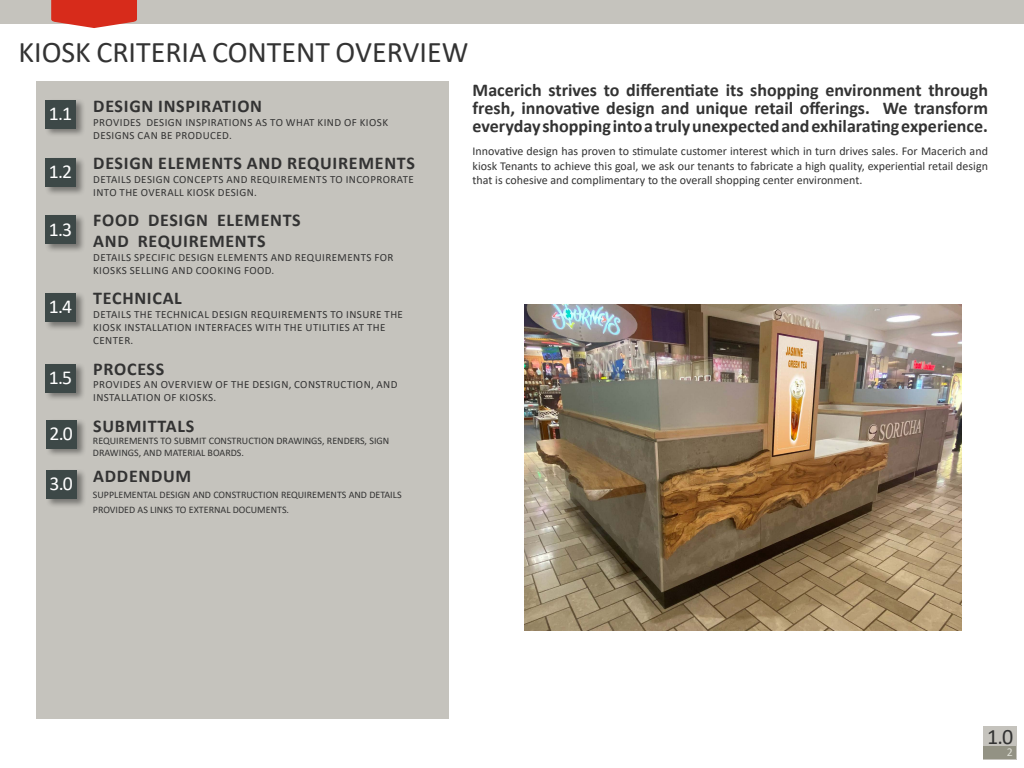
<style>
.page{position:relative;width:1024px;height:768px;background:#fff}
.page>*{position:absolute;margin:0;border:0;box-sizing:border-box;transform-origin:0 0}
.t1{font:30px "Calibri";color:#333}
.t2{font:22px "Calibri";color:#333}
.t3{font:19.7px "Calibri";color:#fff}
.t4{font:700 18px/18px "Calibri";letter-spacing:.04em;color:#333}
.t5{font:12px/14.4px "Calibri";color:#333;text-align:justify}
.t6{font:12px "Calibri";color:#deded5}
.t7{font:11px/13.2px "Calibri";letter-spacing:.04em;color:#333}
.t8{font:10px/12px "Calibri";color:#333}
</style>
<div class="page">
<div style="left:984px;top:726px;width:33px;height:33px;background:#c5c3bd"></div>
<div style="left:0;top:0;width:1024px;height:24px;background:#c5c3bd"></div>
<div style="left:36px;top:82px;width:412px;height:637px;background:#c5c3bd"></div>
<img style="left:525px;top:304px;width:436px;height:327px">
<div style="left:984px;top:746px;width:32px;height:13px;background:#939284"></div>
<div style="left:45px;top:98px;width:41px;height:40px;background:#000;opacity:.4"></div>
<div style="left:46px;top:100px;width:30px;height:29px;background:#3d4847"></div>
<div style="left:45px;top:156px;width:41px;height:40px;background:#000;opacity:.4"></div>
<div style="left:46px;top:158px;width:30px;height:29px;background:#3d4847"></div>
<div style="left:45px;top:214px;width:41px;height:39px;background:#000;opacity:.4"></div>
<div style="left:46px;top:216px;width:30px;height:28px;background:#3d4847"></div>
<div style="left:45px;top:291px;width:41px;height:40px;background:#000;opacity:.4"></div>
<div style="left:46px;top:293px;width:30px;height:29px;background:#3d4847"></div>
<div style="left:45px;top:362px;width:41px;height:40px;background:#000;opacity:.4"></div>
<div style="left:46px;top:364px;width:30px;height:29px;background:#3d4847"></div>
<div style="left:45px;top:418px;width:42px;height:40px;background:#000;opacity:.4"></div>
<div style="left:46px;top:420px;width:31px;height:28px;background:#3d4847"></div>
<div style="left:45px;top:468px;width:42px;height:40px;background:#000;opacity:.4"></div>
<div style="left:46px;top:470px;width:31px;height:29px;background:#3d4847"></div>
<svg style="left:51px;top:0;width:86px;height:28px"></svg>
<h1 class="t1" style="left:19px;top:31px;width:451px">KIOSK CRITERIA CONTENT OVERVIEW</h1>
<h3 class="t3" style="left:49px;top:100px;width:25px">1.1</h3>
<h3 class="t3" style="left:49px;top:158px;width:25px">1.2</h3>
<h3 class="t3" style="left:49px;top:216px;width:25px">1.3</h3>
<h3 class="t3" style="left:49px;top:293px;width:25px">1.4</h3>
<h3 class="t3" style="left:49px;top:364px;width:25px">1.5</h3>
<h3 class="t3" style="left:50px;top:420px;width:25px">2.0</h3>
<h3 class="t3" style="left:50px;top:470px;width:25px">3.0</h3>
<h3 class="t4" style="left:93px;top:97px;width:170px">DESIGN INSPIRATION</h3>
<p class="t7" style="left:93px;top:115px;width:296px">PROVIDES DESIGN INSPIRATIONS AS TO WHAT KIND OF KIOSK<br>DESIGNS CAN BE PRODUCED.</p>
<h3 class="t4" style="left:93px;top:154px;width:323px">DESIGN ELEMENTS AND REQUIREMENTS</h3>
<p class="t7" style="left:93px;top:172px;width:322px">DETAILS DESIGN CONCEPTS AND REQUIREMENTS TO INCOPRORATE<br>INTO THE OVERALL KIOSK DESIGN.</p>
<h3 class="t4" style="left:93px;top:209px;width:209px;line-height:21.6px">FOOD DESIGN ELEMENTS<br>AND REQUIREMENTS</h3>
<p class="t7" style="left:93px;top:250px;width:302px">DETAILS SPECIFIC DESIGN ELEMENTS AND REQUIREMENTS FOR<br>KIOSKS SELLING AND COOKING FOOD.</p>
<h3 class="t4" style="left:93px;top:289px;width:90px">TECHNICAL</h3>
<p class="t7" style="left:93px;top:307px;width:311px">DETAILS THE TECHNICAL DESIGN REQUIREMENTS TO INSURE THE<br>KIOSK INSTALLATION INTERFACES WITH THE UTILITIES AT THE<br>CENTER.</p>
<h3 class="t4" style="left:93px;top:359px;width:73px">PROCESS</h3>
<p class="t7" style="left:93px;top:377px;width:306px">PROVIDES AN OVERVIEW OF THE DESIGN, CONSTRUCTION, AND<br>INSTALLATION OF KIOSKS.</p>
<h3 class="t4" style="left:93px;top:416px;width:102px">SUBMITTALS</h3>
<p class="t8" style="left:93px;top:434px;width:298px">REQUIREMENTS TO SUBMIT CONSTRUCTION DRAWINGS, RENDERS, SIGN<br>DRAWINGS, AND MATERIAL BOARDS.</p>
<h3 class="t4" style="left:93px;top:466px;width:99px">ADDENDUM</h3>
<p class="t8" style="left:93px;top:487px;width:310px;line-height:14.4px">SUPPLEMENTAL DESIGN AND CONSTRUCTION REQUIREMENTS AND DETAILS<br>PROVIDED AS LINKS TO EXTERNAL DOCUMENTS.</p>
<h3 class="t4" style="left:473px;top:81px;width:517px;text-align:justify">Macerich strives to differentiate its shopping environment through fresh, innovative design and unique retail offerings. We transform everyday shopping into a truly unexpected and exhilarating experience.</h3>
<p class="t5" style="left:473px;top:144px;width:517px">Innovative design has proven to stimulate customer interest which in turn drives sales. For Macerich and kiosk Tenants to achieve this goal, we ask our tenants to fabricate a high quality, experiential retail design that is cohesive and complimentary to the overall shopping center environment.</p>
<h2 class="t2" style="left:987px;top:721px;width:28px">1.0</h2>
<p class="t6" style="left:1007px;top:744px;width:8px">2</p>
</div>
